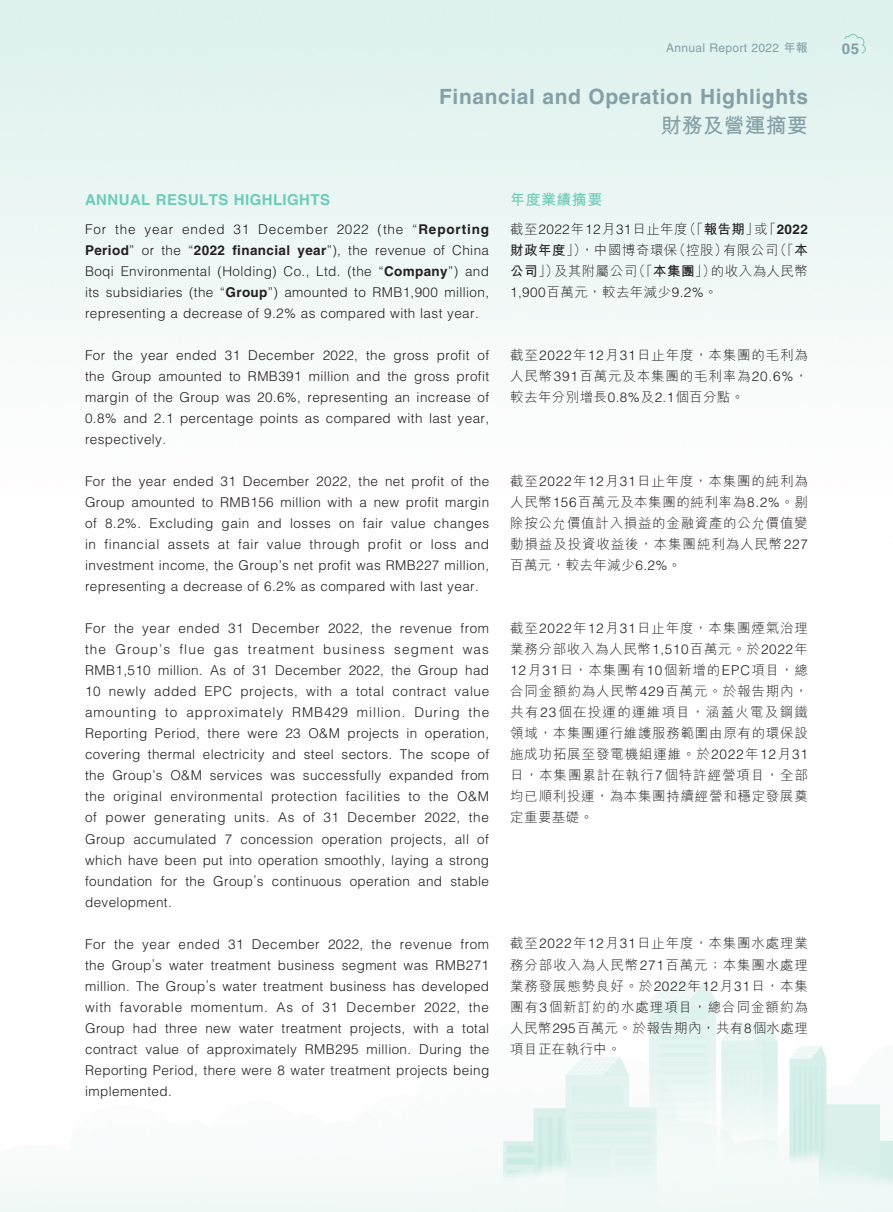
<style>
.page{position:relative;width:893px;height:1212px;background:#fff}
.page>*{position:absolute;margin:0;border:0;box-sizing:border-box;transform-origin:0 0}
.t1{font:700 21px "Helvetica LT Std";letter-spacing:.03em;color:#84a0a6}
.t2{font:700 21px "M Hei HK";color:#84a0a6}
.t3{font:700 15px "Helvetica LT Std";letter-spacing:.03em;color:#6dcbb9}
.t4{font:700 15px "M Hei HK";letter-spacing:.03em;color:#6dcbb9}
.t5{font:700 15px "Helvetica LT Std";color:#84a0a6}
.t6{font:300 13.5px/21px "Helvetica LT Std";letter-spacing:.03em;color:#231f20;text-align:justify}
.t7{font:300 13.5px/21px "M Hei HK";letter-spacing:.05em;color:#231f20;text-align:justify}
.t8{font:12px "Helvetica LT Std";letter-spacing:.03em;color:#84a0a6}
.s1{font-family:"M Hei HK";font-weight:700}
.s2{font-weight:700}
.s3{font-family:"Helvetica LT Std"}
.s4{font-family:"Helvetica LT Std";font-weight:700}
</style>
<div class="page">
<svg style="left:844px;top:33px;width:22px;height:20px"></svg>
<p class="t8" style="left:666px;top:40px;width:143px">Annual Report 2022 <span class="s1">年報</span></p>
<p class="t5" style="left:842px;top:39px;width:19px">05</p>
<h1 class="t1" style="left:439px;top:84px;width:370px">Financial and Operation Highlights</h1>
<h1 class="t2" style="left:661px;top:110px;width:148px">財務及營運摘要</h1>
<p class="t3" style="left:85px;top:190px;width:247px">ANNUAL RESULTS HIGHLIGHTS</p>
<p class="t6" style="left:85px;top:219px;width:406px">For the year ended 31 December 2022 (the “<span class="s2">Reporting Period</span>” or the “<span class="s2">2022 financial year</span>”), the revenue of China Boqi Environmental (Holding) Co., Ltd. (the “<span class="s2">Company</span>”) and its subsidiaries (the “<span class="s2">Group</span>”) amounted to RMB1,900 million, representing a decrease of 9.2% as compared with last year.</p>
<p class="t6" style="left:85px;top:345px;width:406px">For the year ended 31 December 2022, the gross profit of the Group amounted to RMB391 million and the gross profit margin of the Group was 20.6%, representing an increase of 0.8% and 2.1 percentage points as compared with last year, respectively.</p>
<p class="t6" style="left:85px;top:471px;width:406px">For the year ended 31 December 2022, the net profit of the Group amounted to RMB156 million with a new profit margin of 8.2%. Excluding gain and losses on fair value changes in financial assets at fair value through profit or loss and investment income, the Group’s net profit was RMB227 million, representing a decrease of 6.2% as compared with last year.</p>
<p class="t6" style="left:85px;top:618px;width:406px">For the year ended 31 December 2022, the revenue from the Group’s flue gas treatment business segment was RMB1,510 million. As of 31 December 2022, the Group had 10 newly added EPC projects, with a total contract value amounting to approximately RMB429 million. During the Reporting Period, there were 23 O&amp;M projects in operation, covering thermal electricity and steel sectors. The scope of the Group’s O&amp;M services was successfully expanded from the original environmental protection facilities to the O&amp;M of power generating units. As of 31 December 2022, the Group accumulated 7 concession operation projects, all of which have been put into operation smoothly, laying a strong foundation for the Group’s continuous operation and stable development.</p>
<p class="t6" style="left:85px;top:933px;width:406px">For the year ended 31 December 2022, the revenue from the Group’s water treatment business segment was RMB271 million. The Group’s water treatment business has developed with favorable momentum. As of 31 December 2022, the Group had three new water treatment projects, with a total contract value of approximately RMB295 million. During the Reporting Period, there were 8 water treatment projects being implemented.</p>
<p class="t4" style="left:510px;top:188px;width:94px">年度業績摘要</p>
<p class="t7" style="left:510px;top:219px;width:299px">截至<span class="s3">2022</span>年<span class="s3">12</span>月<span class="s3">31</span>日止年度（「<span class="s2">報告期</span>」或「<span class="s4">2022</span><span class="s2">財政年度</span>」），中國博奇環保（控股）有限公司（「<span class="s2">本公司</span>」）及其附屬公司（「<span class="s2">本集團</span>」）的收入為人民幣<span class="s3">1,900</span>百萬元，較去年減少<span class="s3">9.2%</span>。</p>
<p class="t7" style="left:510px;top:345px;width:299px">截至<span class="s3">2022</span>年<span class="s3">12</span>月<span class="s3">31</span>日止年度，本集團的毛利為人民幣<span class="s3">391</span>百萬元及本集團的毛利率為<span class="s3">20.6%</span>，較去年分別增長<span class="s3">0.8%</span>及<span class="s3">2.1</span>個百分點。</p>
<p class="t7" style="left:510px;top:471px;width:299px">截至<span class="s3">2022</span>年<span class="s3">12</span>月<span class="s3">31</span>日止年度，本集團的純利為人民幣<span class="s3">156</span>百萬元及本集團的純利率為<span class="s3">8.2%</span>。剔除按公允價值計入損益的金融資產的公允價值變動損益及投資收益後，本集團純利為人民幣<span class="s3">227</span>百萬元，較去年減少<span class="s3">6.2%</span>。</p>
<p class="t7" style="left:510px;top:618px;width:299px">截至<span class="s3">2022</span>年<span class="s3">12</span>月<span class="s3">31</span>日止年度，本集團煙氣治理業務分部收入為人民幣<span class="s3">1,510</span>百萬元。於<span class="s3">2022</span>年<span class="s3">12</span>月<span class="s3">31</span>日，本集團有<span class="s3">10</span>個新增的<span class="s3">EPC</span>項目，總合同金額約為人民幣<span class="s3">429</span>百萬元。於報告期內，共有<span class="s3">23</span>個在投運的運維項目，涵蓋火電及鋼鐵領域，本集團運行維護服務範圍由原有的環保設施成功拓展至發電機組運維。於<span class="s3">2022</span>年<span class="s3">12</span>月<span class="s3">31</span>日，本集團累計在執行<span class="s3">7</span>個特許經營項目，全部均已順利投運，為本集團持續經營和穩定發展奠定重要基礎。</p>
<p class="t7" style="left:510px;top:933px;width:299px">截至<span class="s3">2022</span>年<span class="s3">12</span>月<span class="s3">31</span>日止年度，本集團水處理業務分部收入為人民幣<span class="s3">271</span>百萬元；本集團水處理業務發展態勢良好。於<span class="s3">2022</span>年<span class="s3">12</span>月<span class="s3">31</span>日，本集團有<span class="s3">3</span>個新訂約的水處理項目，總合同金額約為人民幣<span class="s3">295</span>百萬元。於報告期內，共有<span class="s3">8</span>個水處理項目正在執行中。</p>
</div>
